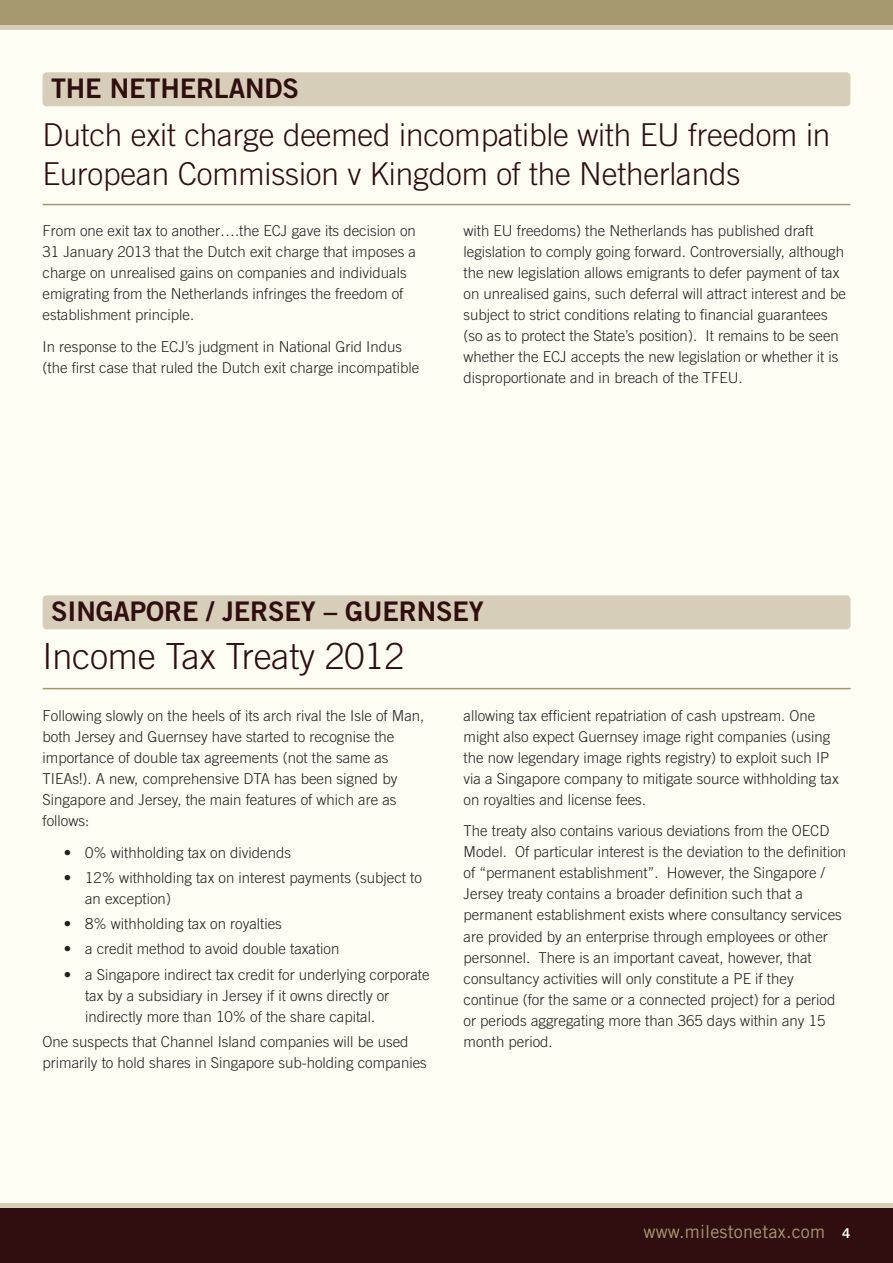
<style>
.page{position:relative;width:893px;height:1263px;background:#fffef4}
.page>*{position:absolute;margin:0;border:0;box-sizing:border-box;transform-origin:0 0}
.t1{font:300 36px "Trade Gothic LT Std";letter-spacing:-.005em;color:#300d0f}
.t2{font:300 31.5px/39px "Trade Gothic LT Std";letter-spacing:-.005em;color:#300d0f}
.t3{font:27px "Trade Gothic LT Std Bd 2";letter-spacing:-.005em;color:#300d0f}
.t4{font:18px "Trade Gothic LT Std";letter-spacing:.01em;color:#a7996e}
.t5{font:300 15px/21px "Trade Gothic LT Std";color:#231f20}
.s1{font-family:"Trade Gothic LT Std Bd 2";font-size:13.5px;color:#fffef4}
</style>
<div class="page">
<div style="left:0;top:0;width:893px;height:26px;background:#a7996e"></div>
<hr style="left:0;top:26px;width:893px;height:4px;background:#d7ceba">
<div style="left:0;top:1208px;width:893px;height:55px;background:#300d0f"></div>
<div style="left:0;top:1203px;width:893px;height:5px;background:#d7ceba"></div>
<div style="left:43px;top:72px;width:807px;height:34px;background:#d7ceba;border-radius:4px"></div>
<hr style="left:43px;top:204px;width:807px;height:1px;background:#a7996e">
<div style="left:43px;top:595px;width:807px;height:34px;background:#d7ceba;border-radius:4px"></div>
<hr style="left:43px;top:688px;width:808px;height:1px;background:#a7996e">
<h3 class="t3" style="left:51px;top:72px;width:181px">TH E NETH ERLAND</h3>
<h3 class="t3" style="left:282px;top:72px;width:18px">S</h3>
<h2 class="t2" style="left:43px;top:115px;width:789px">Dutch exit charge deemed incompatible with EU freedom in<br>European Commission v Kingdom of the Netherlands</h2>
<p class="t5" style="left:43px;top:220px;width:375px">From one exit tax to another….the ECJ gave its decision on 31 January 2013 that the Dutch exit charge that imposes a charge on unrealised gains on companies and individuals emigrating from the Netherlands infringes the freedom of establishment principle.</p>
<p class="t5" style="left:43px;top:336px;width:378px">In response to the ECJ’s judgment in National Grid Indus (the first case that ruled the Dutch exit charge incompatible</p>
<p class="t5" style="left:463px;top:220px;width:384px">with EU freedoms) the Netherlands has published draft legislation to comply going forward. Controversially, although the new legislation allows emigrants to defer payment of tax on unrealised gains, such deferral will attract interest and be subject to strict conditions relating to financial guarantees (so as to protect the State’s position). It remains to be seen whether the ECJ accepts the new legislation or whether it is disproportionate and in breach of the TFEU.</p>
<h3 class="t3" style="left:51px;top:595px;width:434px">SINGAPORE / JERSEY – GUERNSEY</h3>
<h1 class="t1" style="left:43px;top:634px;width:363px">Income Tax Treaty 2012</h1>
<p class="t5" style="left:43px;top:705px;width:383px">Following slowly on the heels of its arch rival the Isle of Man, both Jersey and Guernsey have started to recognise the importance of double tax agreements (not the same as TIEAs!). A new, comprehensive DTA has been signed by Singapore and Jersey, the main features of which are as follows:</p>
<p class="t5" style="left:64px;top:841px;width:229px">• 0% withholding tax on dividends</p>
<p class="t5" style="left:85px;top:867px;width:338px;text-indent:-21px">• 12% withholding tax on interest payments (subject to an exception)</p>
<p class="t5" style="left:64px;top:913px;width:219px">• 8% withholding tax on royalties</p>
<p class="t5" style="left:64px;top:938px;width:277px">• a credit method to avoid double taxation</p>
<p class="t5" style="left:85px;top:963px;width:346px;text-indent:-21px">• a Singapore indirect tax credit for underlying corporate tax by a subsidiary in Jersey if it owns directly or indirectly more than 10% of the share capital.</p>
<p class="t5" style="left:43px;top:1031px;width:386px">One suspects that Channel Island companies will be used primarily to hold shares in Singapore sub-holding companies</p>
<p class="t5" style="left:464px;top:705px;width:377px">allowing tax efficient repatriation of cash upstream. One might also expect Guernsey image right companies (using the now legendary image rights registry) to exploit such IP via a Singapore company to mitigate source withholding tax on royalties and license fees.</p>
<p class="t5" style="left:464px;top:820px;width:384px">The treaty also contains various deviations from the OECD Model. Of particular interest is the deviation to the definition of “permanent establishment”. However, the Singapore / Jersey treaty contains a broader definition such that a permanent establishment exists where consultancy services are provided by an enterprise through employees or other personnel. There is an important caveat, however, that consultancy activities will only constitute a PE if they continue (for the same or a connected project) for a period or periods aggregating more than 365 days within any 15 month period.</p>
<p class="t4" style="left:644px;top:1220px;width:208px">www.milestonetax.com <span class="s1">4</span></p>
</div>
